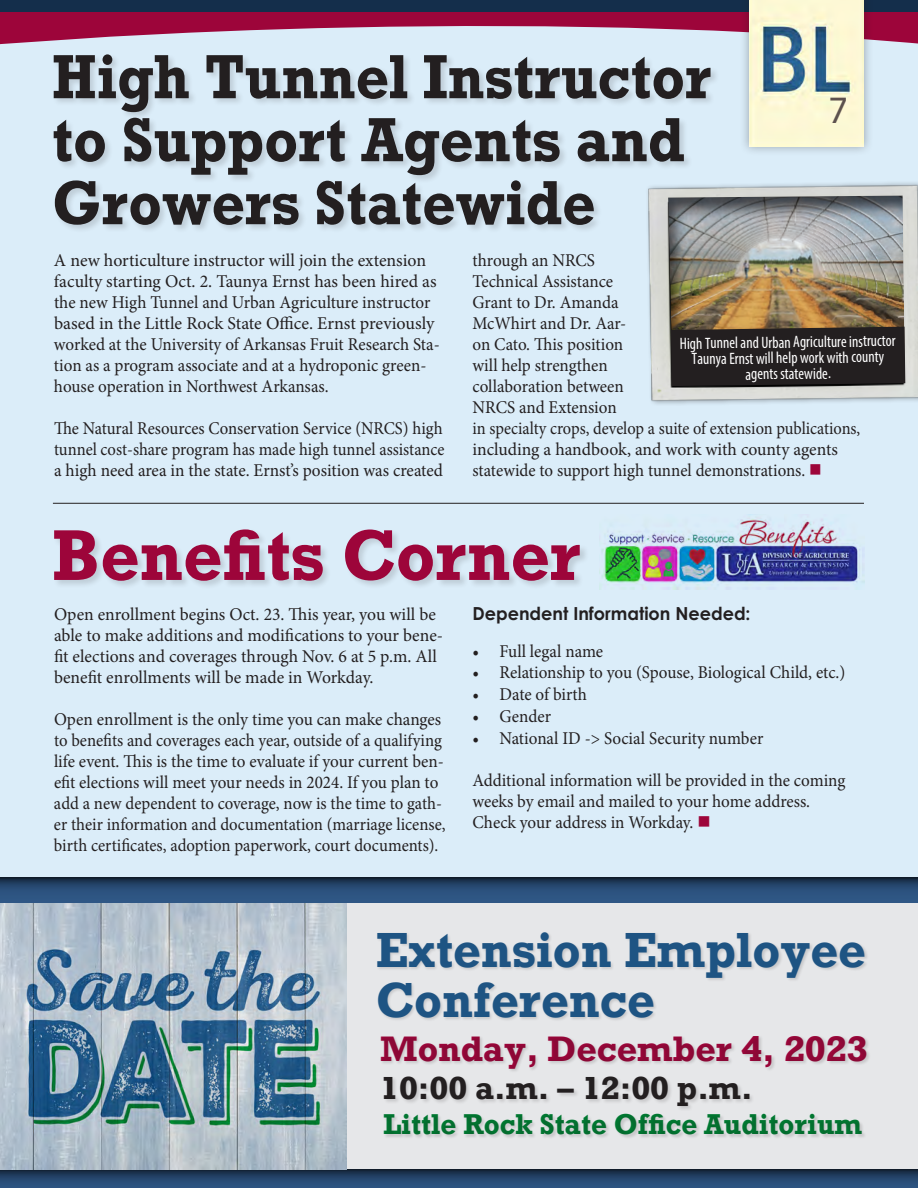
<style>
.page{position:relative;width:918px;height:1188px;background:#fff}
.page>*{position:absolute;margin:0;border:0;box-sizing:border-box;transform-origin:0 0}
.t1{font:700 67.35px "Rockwell";color:#9d053a;scale:.95 1}
.t2{font:700 58.5px/63px "Rockwell";color:#231f20;scale:.93 1}
.t3{font:700 46.35px/49.7px "Rockwell";color:#1e5483}
.t4{font:36px "Avenir";color:#5d514e}
.t5{font:700 33.3px "Rockwell";color:#9d053a}
.t6{font:700 30px "Rockwell";color:#231f20}
.t7{font:700 27px "Rockwell";color:#007831;scale:.96 1}
.t8{font:18px/21px "Minion Pro";color:#231f20;scale:.95 1}
.t9{font:18px/21px "Minion Pro";color:#231f20}
.t10{font:18px/21px "Minion Pro";color:#231f20;scale:.96 1}
.t11{font:18px/21px "Minion Pro";color:#231f20;text-align:justify;scale:.93 1}
.t12{font:700 18px "Century Gothic Pro";color:#231f20}
.t13{font:condensed 16.5px/15.8px "Myriad Pro";color:#fff;text-align:center;scale:.95 1}
.s1{color:#9d053a}
</style>
<div class="page">
<div style="left:0;top:19px;width:918px;height:867px;background:#dbedf9"></div>
<div style="left:53px;top:528px;width:536px;height:62px;background:#231f20;opacity:.15"></div>
<div style="left:52px;top:53px;width:668px;height:181px;background:#231f20;opacity:.15"></div>
<img style="left:601px;top:519px;width:263px;height:70px">
<svg style="left:0;top:12px;width:918px;height:33px"></svg>
<div style="left:0;top:0;width:918px;height:12px;background:#142e4b"></div>
<div style="left:739px;top:0;width:135px;height:156px;background:#231f20;opacity:.35"></div>
<img style="left:749px;top:0;width:115px;height:147px">
<div style="left:0;top:900px;width:918px;height:288px;background:#e6e7e9"></div>
<svg style="left:0;top:878px;width:918px;height:25px;background:#274971"></svg>
<svg style="left:0;top:1169px;width:918px;height:19px;background:#254468"></svg>
<div style="left:377px;top:931px;width:492px;height:91px;background:#231f20;opacity:.15"></div>
<div style="left:380px;top:1035px;width:491px;height:38px;background:#231f20;opacity:.15"></div>
<div style="left:383px;top:1077px;width:372px;height:34px;background:#231f20;opacity:.15"></div>
<div style="left:384px;top:1114px;width:482px;height:25px;background:#231f20;opacity:.15"></div>
<img style="left:0;top:903px;width:347px;height:266px">
<img style="left:634px;top:170px;width:284px;height:234px">
<img style="left:665px;top:193px;width:242px;height:191px">
<div style="left:671px;top:327px;width:234px;height:59px;background:#231f20"></div>
<hr style="left:53px;top:503px;width:811px;height:1px;background:#231f20">
<h1 class="t2" style="left:52px;top:45px;width:711px">High Tunnel Instructor to Support Agents and<br>Growers Statewide</h1>
<h1 class="t4" style="left:829px;top:82px;width:22px">7</h1>
<p class="t9" style="left:54px;top:250px;width:387px">A new horticulture instructor will join the extension faculty starting Oct. 2. Taunya Ernst has been hired as the new High Tunnel and Urban Agriculture instructor based in the Little Rock State Office. Ernst previously worked at the University of Arkansas Fruit Research Sta&shy;tion as a program associate and at a hydroponic green&shy;house operation in Northwest Arkansas.</p>
<p class="t11" style="left:54px;top:418px;width:421px">The Natural Resources Conservation Service (NRCS) high tunnel cost-share program has made high tunnel assistance a high need area in the state. Ernst’s position was created</p>
<p class="t8" style="left:472px;top:250px;width:410px">through an NRCS<br>Technical Assistance<br>Grant to Dr. Amanda<br>McWhirt and Dr. Aar-<br>on Cato. This position<br>will help strengthen<br>collaboration between<br>NRCS and Extension<br>in specialty crops, develop a suite of extension publications, including a handbook, and work with county agents statewide to support high tunnel demonstrations. <span class="s1">■</span></p>
<p class="t13" style="left:680px;top:336px;width:229px;rotate:-1deg">High Tunnel and Urban Agriculture instructor<br>Taunya Ernst will help work with county agents statewide.</p>
<h2 class="t1" style="left:52px;top:512px;width:559px">Benefits Corner</h2>
<p class="t9" style="left:54px;top:603px;width:391px">Open enrollment begins Oct. 23. This year, you will be able to make additions and modifications to your bene&shy;fit elections and coverages through Nov. 6 at 5 p.m. All benefit enrollments will be made in Workday.</p>
<p class="t10" style="left:54px;top:708px;width:409px">Open enrollment is the only time you can make changes to benefits and coverages each year, outside of a qualifying life event. This is the time to evaluate if your current ben&shy;efit elections will meet your needs in 2024. If you plan to add a new dependent to coverage, now is the time to gath&shy;er their information and documentation (marriage license, birth certificates, adoption paperwork, court documents).</p>
<p class="t12" style="left:472px;top:602px;width:280px">Dependent Information Needed:</p>
<p class="t8" style="left:472px;top:640px;width:139px">• Full legal name</p>
<p class="t8" style="left:472px;top:662px;width:394px">• Relationship to you (Spouse, Biological Child, etc.)</p>
<p class="t8" style="left:472px;top:684px;width:122px">• Date of birth</p>
<p class="t8" style="left:472px;top:706px;width:84px">• Gender</p>
<p class="t8" style="left:472px;top:727px;width:308px">• National ID -&gt; Social Security number</p>
<p class="t8" style="left:472px;top:769px;width:394px">Additional information will be provided in the coming weeks by email and mailed to your home address.<br>Check your address in Workday. <span class="s1">■</span></p>
<h3 class="t3" style="left:376px;top:924px;width:491px">Extension Employee<br>Conference</h3>
<h3 class="t5" style="left:380px;top:1027px;width:489px">Monday, December 4, 2023</h3>
<h3 class="t6" style="left:380px;top:1069px;width:374px">10:00 a.m. – 12:00 p.m.</h3>
<h3 class="t7" style="left:383px;top:1107px;width:501px">Little Rock State Office Auditorium</h3>
</div>
